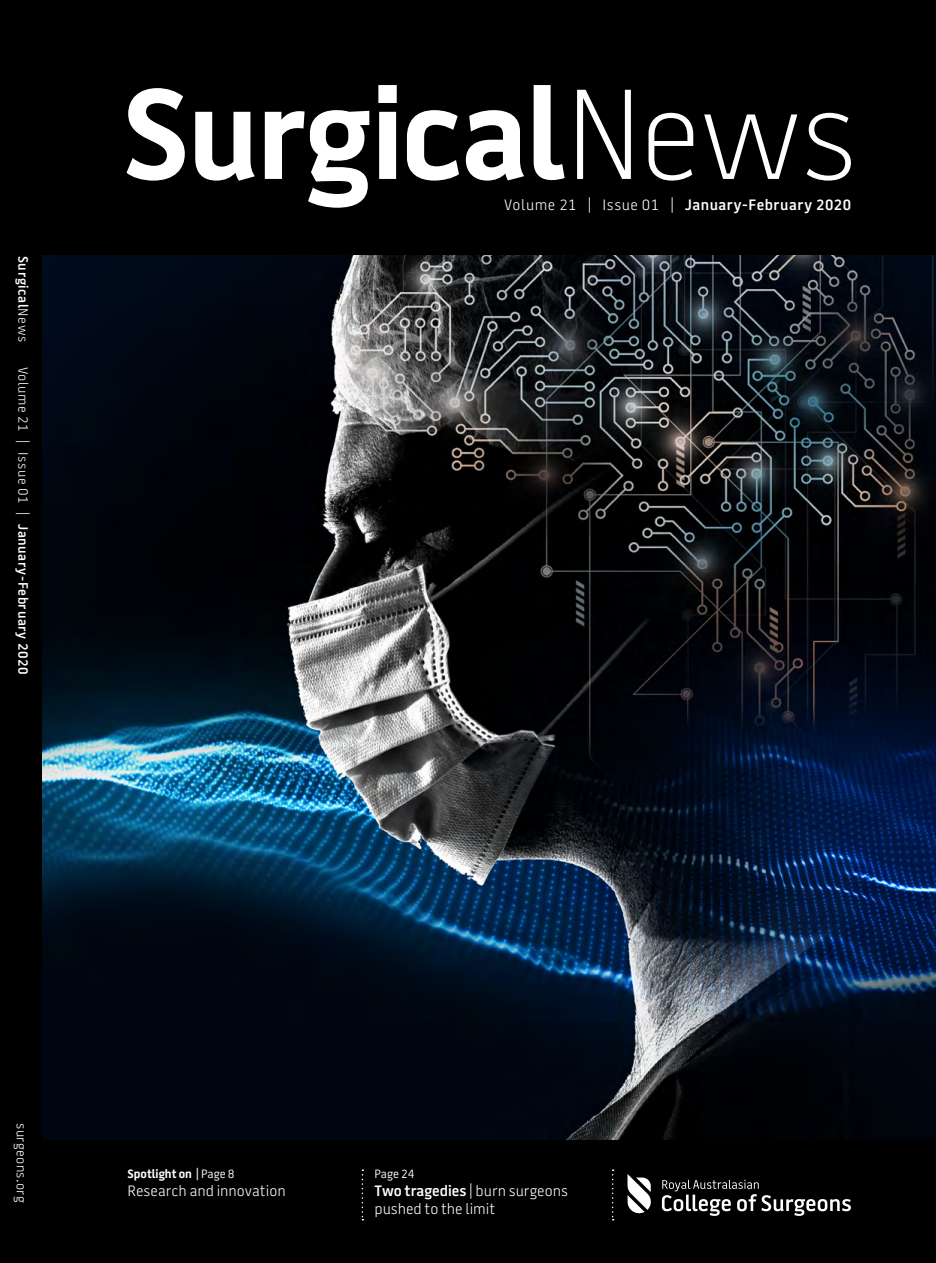
<style>
.page{position:relative;width:936px;height:1263px;background:#fff}
.page>*{position:absolute;margin:0;border:0;box-sizing:border-box;transform-origin:0 0}
.t1{font:300 15px/18px "Battersea SANS";color:#fff}
.t2{font:600 15px "Battersea SANS";letter-spacing:.035em;color:#fff}
.t3{font:600 13.5px "Battersea SANS";letter-spacing:.04em;color:#fff}
.t4{font:300 13.5px "Battersea SANS";letter-spacing:.025em;color:#fff}
.t5{font:700 12px "Battersea SANS";color:#fff}
.t6{font:12px "Battersea SANS";color:#fff}
.s1{font-weight:300}
.s2{font-weight:400}
.s3{font-weight:600}
</style>
<div class="page">
<div style="left:0;top:0;width:44px;height:1263px;background:#000"></div>
<div style="left:43px;top:0;width:892px;height:1263px;background:#000"></div>
<svg style="left:662px;top:1180px;width:188px;height:36px"></svg>
<svg style="left:627px;top:1174px;width:24px;height:40px"></svg>
<svg style="left:612px;top:1169px;width:1px;height:51px"></svg>
<svg style="left:361px;top:1169px;width:2px;height:51px"></svg>
<svg style="left:126px;top:85px;width:724px;height:123px"></svg>
<img style="left:43px;top:255px;width:892px;height:885px">
<p class="t3" style="left:32px;top:256px;width:88px;rotate:90deg">Surgical<span class="s1">News</span></p>
<p class="t3" style="left:32px;top:367px;width:309px;rotate:90deg"><span class="s1">Volume 21 | Issue 01 |</span> January-February 2020</p>
<p class="t2" style="left:504px;top:195px;width:348px"><span class="s1">Volume 21 | Issue 01 |</span> January-February 2020</p>
<p class="t4" style="left:31px;top:1123px;width:81px;rotate:90deg">surgeons.org</p>
<p class="t5" style="left:128px;top:1166px;width:108px">Spotlight on | <span class="s2">Page 8</span></p>
<p class="t1" style="left:128px;top:1182px;width:159px">Research and innovation</p>
<p class="t6" style="left:374px;top:1166px;width:42px">Page 24</p>
<p class="t1" style="left:374px;top:1182px;width:195px"><span class="s3">Two tragedies</span> | burn surgeons pushed to the limit</p>
</div>
